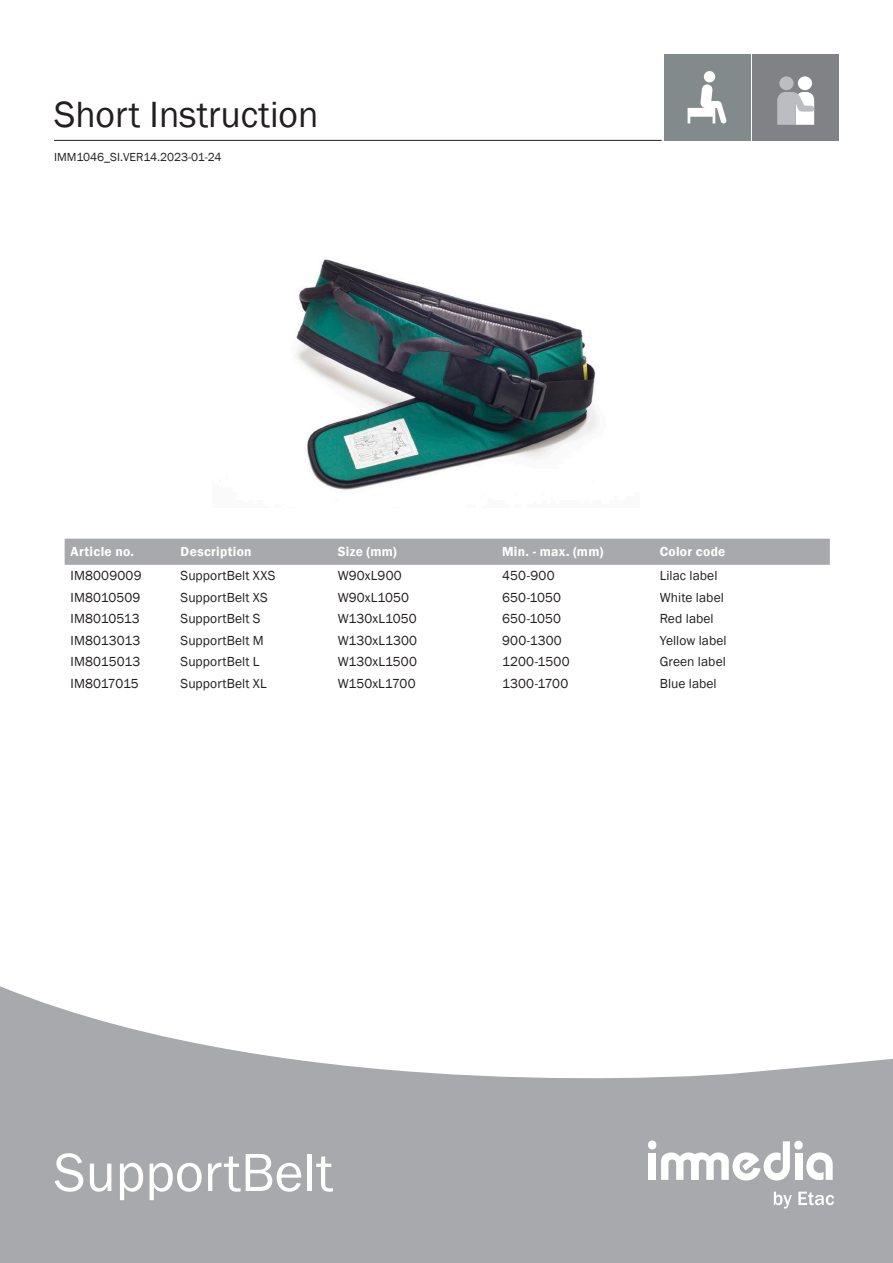
<style>
.page{position:relative;width:893px;height:1263px;background:#fff}
.page>*{position:absolute;margin:0;border:0;box-sizing:border-box;transform-origin:0 0}
.t1{font:55.5px "Franklin Gothic";color:#fff}
.t2{font:37.5px "Franklin Gothic";color:#231f20}
.t3{font:13.5px "Franklin Gothic";letter-spacing:.005em;color:#231f20}
.t4{font:600 13.5px "Franklin Gothic";letter-spacing:.02em;color:#fff}
.t5{font:12px "Franklin Gothic";color:#231f20}
</style>
<div class="page">
<svg style="left:0;top:986px;width:893px;height:277px;fill:#a8a9ad"></svg>
<div style="left:752px;top:54px;width:87px;height:87px;background:#808285"></div>
<svg style="left:777px;top:76px;width:37px;height:49px"></svg>
<div style="left:664px;top:54px;width:86px;height:87px;background:#838a8c"></div>
<svg style="left:688px;top:71px;width:39px;height:53px"></svg>
<img style="left:296px;top:259px;width:301px;height:231px">
<div style="left:65px;top:539px;width:765px;height:26px;background:#a8a9ad"></div>
<div style="left:794px;top:1141px;width:9px;height:8px;background:#fff;border-radius:50%"></div>
<div style="left:648px;top:1140px;width:8px;height:9px;background:#fff;border-radius:50%"></div>
<svg style="left:661px;top:1141px;width:129px;height:39px"></svg>
<div style="left:795px;top:1153px;width:7px;height:27px;background:#fff"></div>
<svg style="left:806px;top:1152px;width:27px;height:28px"></svg>
<div style="left:649px;top:1153px;width:7px;height:27px;background:#fff"></div>
<svg style="left:774px;top:1191px;width:18px;height:17px"></svg>
<svg style="left:798px;top:1191px;width:36px;height:14px"></svg>
<hr style="left:54px;top:140px;width:608px;height:1px;background:#231f20">
<p class="t2" style="left:54px;top:91px;width:266px">Short Instruction</p>
<p class="t5" style="left:54px;top:150px;width:169px">IMM1046_SI.VER14.2023-01-24</p>
<p class="t4" style="left:71px;top:544px;width:65px">Article no.</p>
<p class="t4" style="left:181px;top:544px;width:73px">Description</p>
<p class="t4" style="left:338px;top:544px;width:61px">Size (mm)</p>
<p class="t4" style="left:502px;top:544px;width:103px">Min. - max. (mm)</p>
<p class="t4" style="left:660px;top:544px;width:67px">Color code</p>
<p class="t3" style="left:71px;top:567px;width:72px">IM8009009</p>
<p class="t3" style="left:181px;top:567px;width:96px">SupportBelt XXS</p>
<p class="t3" style="left:338px;top:567px;width:66px">W90xL900</p>
<p class="t3" style="left:502px;top:567px;width:54px">450-900</p>
<p class="t3" style="left:660px;top:567px;width:59px">Lilac label</p>
<p class="t3" style="left:71px;top:589px;width:71px">IM8010509</p>
<p class="t3" style="left:181px;top:589px;width:89px">SupportBelt XS</p>
<p class="t3" style="left:338px;top:589px;width:73px">W90xL1050</p>
<p class="t3" style="left:502px;top:589px;width:61px">650-1050</p>
<p class="t3" style="left:660px;top:589px;width:66px">White label</p>
<p class="t3" style="left:71px;top:610px;width:71px">IM8010513</p>
<p class="t3" style="left:181px;top:610px;width:81px">SupportBelt S</p>
<p class="t3" style="left:338px;top:610px;width:80px">W130xL1050</p>
<p class="t3" style="left:502px;top:610px;width:61px">650-1050</p>
<p class="t3" style="left:660px;top:610px;width:55px">Red label</p>
<p class="t3" style="left:71px;top:632px;width:71px">IM8013013</p>
<p class="t3" style="left:181px;top:632px;width:85px">SupportBelt M</p>
<p class="t3" style="left:338px;top:632px;width:81px">W130xL1300</p>
<p class="t3" style="left:502px;top:632px;width:61px">900-1300</p>
<p class="t3" style="left:660px;top:632px;width:68px">Yellow label</p>
<p class="t3" style="left:71px;top:653px;width:71px">IM8015013</p>
<p class="t3" style="left:181px;top:653px;width:80px">SupportBelt L</p>
<p class="t3" style="left:338px;top:653px;width:81px">W130xL1500</p>
<p class="t3" style="left:502px;top:653px;width:69px">1200-1500</p>
<p class="t3" style="left:660px;top:653px;width:68px">Green label</p>
<p class="t3" style="left:71px;top:675px;width:70px">IM8017015</p>
<p class="t3" style="left:181px;top:675px;width:88px">SupportBelt XL</p>
<p class="t3" style="left:338px;top:675px;width:79px">W150xL1700</p>
<p class="t3" style="left:502px;top:675px;width:68px">1300-1700</p>
<p class="t3" style="left:660px;top:675px;width:58px">Blue label</p>
<p class="t1" style="left:54px;top:1138px;width:281px">SupportBelt</p>
</div>
